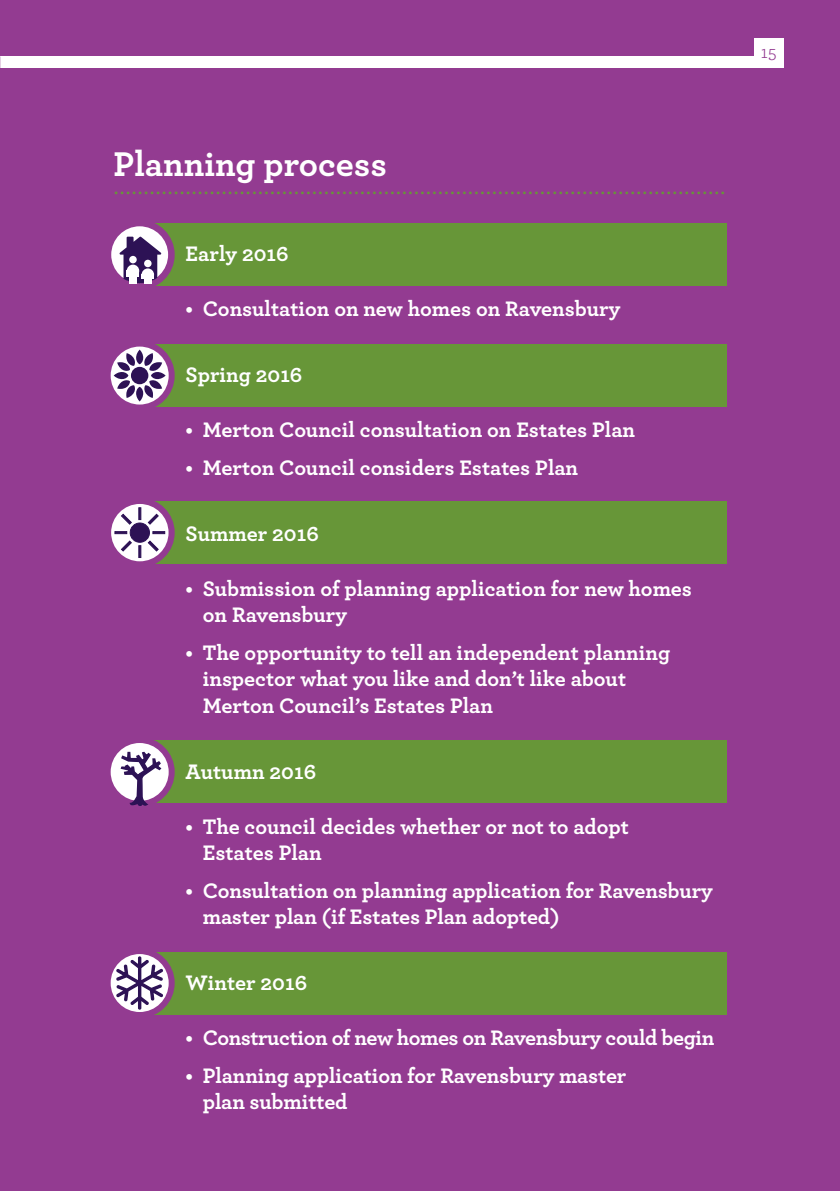
<style>
.page{position:relative;width:840px;height:1191px;background:#fff}
.page>*{position:absolute;margin:0;border:0;box-sizing:border-box;transform-origin:0 0}
.t1{font:700 36px "Archer";color:#fff}
.t2{font:24px "Minion Pro";color:#679638}
.t3{font:700 22px/26.4px "Archer";letter-spacing:-.005em;color:#fff}
.t4{font:18px "Archer";color:#933b91}
</style>
<div class="page">
<div style="left:0;top:0;width:839px;height:1191px;background:#933b91"></div>
<div style="left:0;top:57px;width:782px;height:11px;background:#fff"></div>
<div style="left:753px;top:39px;width:29px;height:29px;background:#fff"></div>
<div style="left:140px;top:501px;width:586px;height:62px;background:#679638"></div>
<div style="left:140px;top:741px;width:586px;height:62px;background:#679638"></div>
<div style="left:140px;top:952px;width:586px;height:62px;background:#679638"></div>
<div style="left:140px;top:344px;width:586px;height:62px;background:#679638"></div>
<div style="left:140px;top:224px;width:586px;height:62px;background:#679638"></div>
<svg style="left:108px;top:740px;width:63px;height:64px"></svg>
<div style="left:105px;top:737px;width:69px;height:70px;border:6px solid #933b91;border-radius:50%"></div>
<svg style="left:119px;top:751px;width:43px;height:56px;background:#b4a2bf"></svg>
<svg style="left:108px;top:343px;width:63px;height:64px"></svg>
<div style="left:105px;top:340px;width:69px;height:70px;border:6px solid #933b91;border-radius:50%"></div>
<svg style="left:114px;top:349px;width:51px;height:52px;background:#a794b5"></svg>
<div style="left:131px;top:367px;width:17px;height:17px;background:#2d1255;border-radius:50%"></div>
<svg style="left:108px;top:951px;width:63px;height:64px"></svg>
<div style="left:105px;top:948px;width:69px;height:70px;border:6px solid #933b91;border-radius:50%"></div>
<svg style="left:115px;top:948px;width:49px;height:70px"></svg>
<svg style="left:108px;top:501px;width:63px;height:63px"></svg>
<div style="left:105px;top:498px;width:69px;height:69px;border:6px solid #933b91;border-radius:50%"></div>
<div style="left:130px;top:523px;width:19px;height:19px;background:#2d1255;border-radius:50%"></div>
<div style="left:130px;top:522px;width:20px;height:21px;border:1px solid #2d1255;border-radius:50%"></div>
<svg style="left:120px;top:507px;width:21px;height:18px"></svg>
<svg style="left:114px;top:531px;width:13px;height:3px"></svg>
<svg style="left:120px;top:540px;width:21px;height:18px"></svg>
<svg style="left:147px;top:540px;width:12px;height:12px"></svg>
<svg style="left:152px;top:531px;width:13px;height:3px"></svg>
<svg style="left:147px;top:513px;width:12px;height:12px"></svg>
<svg style="left:105px;top:220px;width:69px;height:70px"></svg>
<svg style="left:119px;top:236px;width:42px;height:47px;background:#8e7ca2"></svg>
<hr style="left:141px;top:275px;width:13px;height:4px;background:#fff">
<div style="left:144px;top:276px;width:7px;height:7px;background:#fff"></div>
<h1 class="t1" style="left:113px;top:136px;width:275px">Planning process</h1>
<p class="t2" style="left:113px;top:170px;width:613px">......................................................................................................</p>
<p class="t3" style="left:185px;top:239px;width:104px">Early 2016</p>
<p class="t3" style="left:185px;top:294px;width:436px">• Consultation on new homes on Ravensbury</p>
<p class="t3" style="left:185px;top:360px;width:118px">Spring 2016</p>
<p class="t3" style="left:185px;top:415px;width:451px">• Merton Council consultation on Estates Plan</p>
<p class="t3" style="left:185px;top:453px;width:394px">• Merton Council considers Estates Plan</p>
<p class="t3" style="left:185px;top:519px;width:135px">Summer 2016</p>
<p class="t3" style="left:203px;top:573px;width:490px;text-indent:-17px">• Submission of planning application for new homes on Ravensbury</p>
<p class="t3" style="left:203px;top:638px;width:468px;text-indent:-17px">• The opportunity to tell an independent planning inspector what you like and don’t like about<br>Merton Council’s Estates Plan</p>
<p class="t3" style="left:185px;top:756px;width:132px">Autumn 2016</p>
<p class="t3" style="left:203px;top:811px;width:427px;text-indent:-17px">• The council decides whether or not to adopt<br>Estates Plan</p>
<p class="t3" style="left:203px;top:875px;width:511px;text-indent:-17px">• Consultation on planning application for Ravensbury master plan (if Estates Plan adopted)</p>
<p class="t3" style="left:185px;top:968px;width:123px">Winter 2016</p>
<p class="t3" style="left:185px;top:1023px;width:530px">• Construction of new homes on Ravensbury could begin</p>
<p class="t3" style="left:203px;top:1060px;width:425px;text-indent:-17px">• Planning application for Ravensbury master plan submitted</p>
<p class="t4" style="left:760px;top:39px;width:17px">15</p>
</div>
